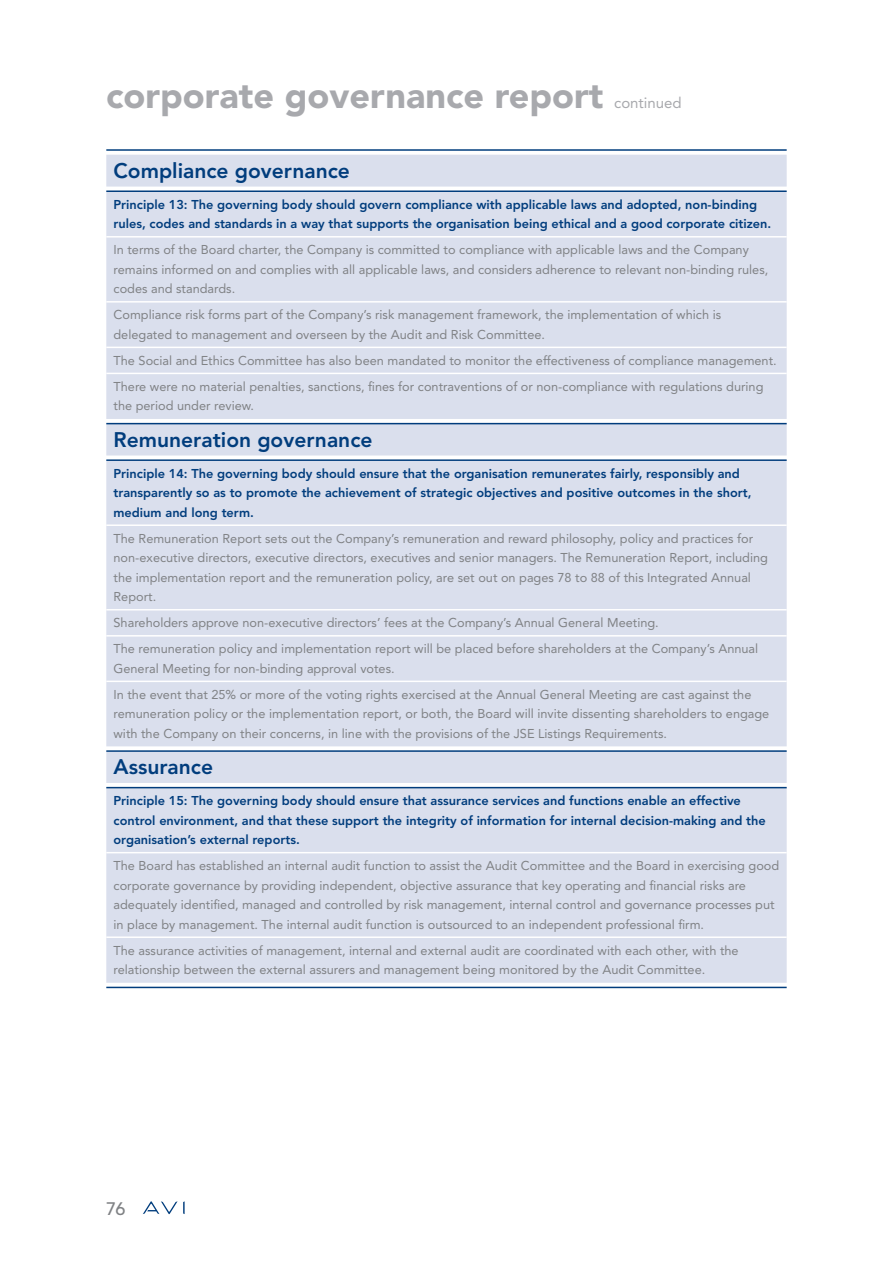
<style>
.page{position:relative;width:893px;height:1263px;background:#fff}
.page>*{position:absolute;margin:0;border:0;box-sizing:border-box;transform-origin:0 0}
.t1{font:900 36px "Avenir LT Std";color:#a8a9ad}
.t2{font:800 21px "Avenir LT Std";color:#013d7d}
.t3{font:500 18px "Avenir LT Std";color:#808285}
.t4{font:15px "Avenir LT Std";color:#a8a9ad}
.t5{font:12.75px/19.5px "Avenir LT Std";color:#808285}
.t6{font:800 12.75px/19.5px "Avenir LT Std";color:#013d7d}
</style>
<div class="page">
<svg style="left:143px;top:1201px;width:42px;height:13px"></svg>
<div style="left:106px;top:155px;width:681px;height:828px;background:#dadfed"></div>
<hr style="left:106px;top:236px;width:681px;height:2px;background:#fff">
<hr style="left:106px;top:301px;width:681px;height:2px;background:#fff">
<hr style="left:106px;top:347px;width:681px;height:1px;background:#fff">
<hr style="left:106px;top:373px;width:681px;height:1px;background:#fff">
<hr style="left:106px;top:524px;width:681px;height:2px;background:#fff">
<hr style="left:106px;top:609px;width:681px;height:1px;background:#fff">
<hr style="left:106px;top:635px;width:681px;height:1px;background:#fff">
<hr style="left:106px;top:681px;width:681px;height:1px;background:#fff">
<hr style="left:106px;top:852px;width:681px;height:1px;background:#fff">
<hr style="left:106px;top:936px;width:681px;height:2px;background:#fff">
<hr style="left:106px;top:149px;width:681px;height:2px;background:#013d7d">
<hr style="left:106px;top:190px;width:681px;height:2px;background:#013d7d">
<hr style="left:106px;top:423px;width:681px;height:1px;background:#013d7d">
<hr style="left:106px;top:459px;width:681px;height:2px;background:#013d7d">
<hr style="left:106px;top:750px;width:681px;height:2px;background:#013d7d">
<hr style="left:106px;top:787px;width:681px;height:1px;background:#013d7d">
<hr style="left:106px;top:987px;width:681px;height:1px;background:#013d7d">
<h1 class="t1" style="left:106px;top:74px;width:499px">corporate governance report</h1>
<p class="t4" style="left:614px;top:94px;width:69px">continued</p>
<h2 class="t2" style="left:114px;top:158px;width:238px">Compliance governance</h2>
<p class="t6" style="left:114px;top:195px;width:659px">Principle 13: The governing body should govern compliance with applicable laws and adopted, non-binding rules, codes and standards in a way that supports the organisation being ethical and a good corporate citizen.</p>
<p class="t5" style="left:114px;top:240px;width:656px">In terms of the Board charter, the Company is committed to compliance with applicable laws and the Company remains informed on and complies with all applicable laws, and considers adherence to relevant non-binding rules, codes and standards.</p>
<p class="t5" style="left:114px;top:305px;width:609px">Compliance risk forms part of the Company’s risk management framework, the implementation of which is delegated to management and overseen by the Audit and Risk Committee.</p>
<p class="t5" style="left:114px;top:347px;width:665px;line-height:26.1px">The Social and Ethics Committee has also been mandated to monitor the effectiveness of compliance management.<br>There were no material penalties, sanctions, fines for contraventions of or non-compliance with regulations during</p>
<p class="t5" style="left:114px;top:396px;width:142px">the period under review.</p>
<h2 class="t2" style="left:114px;top:427px;width:260px">Remuneration governance</h2>
<p class="t6" style="left:114px;top:464px;width:639px">Principle 14: The governing body should ensure that the organisation remunerates fairly, responsibly and transparently so as to promote the achievement of strategic objectives and positive outcomes in the short, medium and long term.</p>
<p class="t5" style="left:114px;top:529px;width:656px">The Remuneration Report sets out the Company’s remuneration and reward philosophy, policy and practices for non-executive directors, executive directors, executives and senior managers. The Remuneration Report, including the implementation report and the remuneration policy, are set out on pages 78 to 88 of this Integrated Annual Report.</p>
<p class="t5" style="left:114px;top:610px;width:646px;line-height:26.1px">Shareholders approve non-executive directors’ fees at the Company’s Annual General Meeting.<br>The remuneration policy and implementation report will be placed before shareholders at the Company’s Annual</p>
<p class="t5" style="left:114px;top:655px;width:639px;line-height:26.1px">General Meeting for non-binding approval votes.<br>In the event that 25% or more of the voting rights exercised at the Annual General Meeting are cast against the</p>
<p class="t5" style="left:114px;top:704px;width:657px">remuneration policy or the implementation report, or both, the Board will invite dissenting shareholders to engage with the Company on their concerns, in line with the provisions of the JSE Listings Requirements.</p>
<h2 class="t2" style="left:114px;top:755px;width:101px">Assurance</h2>
<p class="t6" style="left:114px;top:791px;width:654px">Principle 15: The governing body should ensure that assurance services and functions enable an effective control environment, and that these support the integrity of information for internal decision-making and the organisation’s external reports.</p>
<p class="t5" style="left:114px;top:856px;width:667px">The Board has established an internal audit function to assist the Audit Committee and the Board in exercising good corporate governance by providing independent, objective assurance that key operating and financial risks are adequately identified, managed and controlled by risk management, internal control and governance processes put in place by management. The internal audit function is outsourced to an independent professional firm.</p>
<p class="t5" style="left:114px;top:941px;width:627px">The assurance activities of management, internal and external audit are coordinated with each other, with the relationship between the external assurers and management being monitored by the Audit Committee.</p>
<h3 class="t3" style="left:106px;top:1198px;width:21px">76</h3>
</div>
